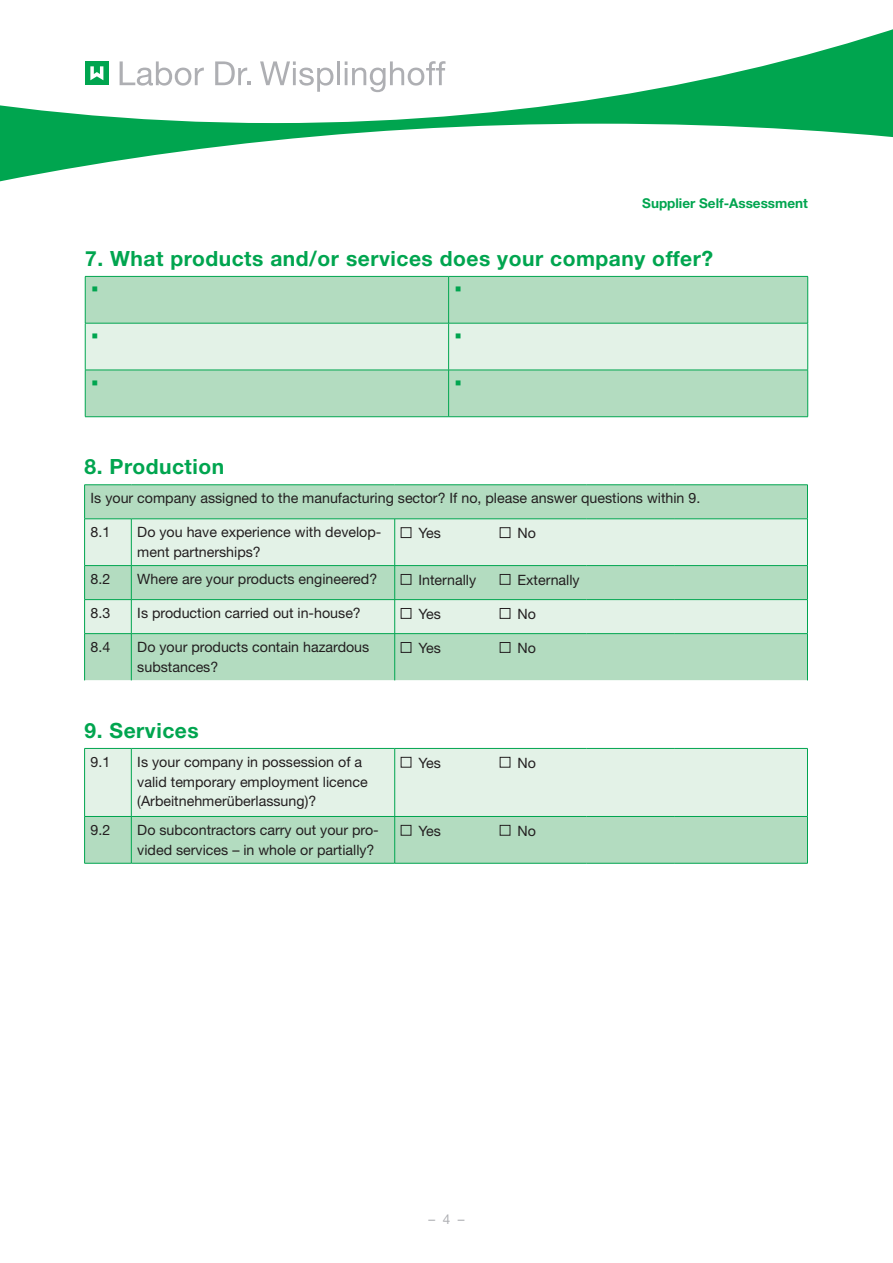
<style>
.page{position:relative;width:893px;height:1263px;background:#fff}
.page>*{position:absolute;margin:0;border:0;box-sizing:border-box;transform-origin:0 0}
.t1{font:700 21px "Helvetica Neue LT Std";letter-spacing:.025em;color:#00a54f}
.Body_mit_Linien{font:14.25px/19.5px "Helvetica Neue LT Std";color:#231f20}
.t2{font:700 13.5px "Helvetica Neue LT Std";color:#00a54f}
.t3{font:13.5px "Helvetica Neue LT Std";color:#aeafb3}
</style>
<div class="page">
<svg style="left:0;top:29px;width:893px;height:153px"></svg>
<div style="left:85px;top:61px;width:24px;height:24px;background:#00a54f"></div>
<svg style="left:90px;top:66px;width:13px;height:14px"></svg>
<svg style="left:120px;top:61px;width:84px;height:25px"></svg>
<svg style="left:215px;top:61px;width:36px;height:24px"></svg>
<svg style="left:260px;top:61px;width:73px;height:31px"></svg>
<hr style="left:337px;top:61px;width:3px;height:24px;background:#aeafb3">
<svg style="left:345px;top:61px;width:100px;height:31px"></svg>
<div style="left:85px;top:485px;width:722px;height:378px;background:#b3dcc0"></div>
<svg style="left:85px;top:519px;width:722px;height:297px;background:#d1e9d8"></svg>
<svg style="left:85px;top:680px;width:722px;height:68px"></svg>
<hr style="left:84px;top:484px;width:47px;height:1px;background:#00a54f">
<hr style="left:84px;top:485px;width:1px;height:34px;background:#00a54f">
<hr style="left:131px;top:484px;width:264px;height:1px;background:#00a54f">
<hr style="left:395px;top:484px;width:192px;height:1px;background:#00a54f">
<hr style="left:587px;top:484px;width:87px;height:1px;background:#00a54f">
<hr style="left:674px;top:484px;width:134px;height:1px;background:#00a54f">
<hr style="left:807px;top:485px;width:1px;height:34px;background:#00a54f">
<hr style="left:84px;top:518px;width:47px;height:1px;background:#00a54f">
<hr style="left:84px;top:519px;width:1px;height:46px;background:#00a54f">
<hr style="left:131px;top:518px;width:264px;height:1px;background:#00a54f">
<hr style="left:131px;top:519px;width:1px;height:46px;background:#00a54f">
<hr style="left:84px;top:565px;width:47px;height:1px;background:#00a54f">
<hr style="left:84px;top:566px;width:1px;height:33px;background:#00a54f">
<hr style="left:131px;top:565px;width:264px;height:1px;background:#00a54f">
<hr style="left:131px;top:566px;width:1px;height:33px;background:#00a54f">
<hr style="left:84px;top:599px;width:47px;height:1px;background:#00a54f">
<hr style="left:84px;top:600px;width:1px;height:33px;background:#00a54f">
<hr style="left:131px;top:599px;width:264px;height:1px;background:#00a54f">
<hr style="left:131px;top:600px;width:1px;height:33px;background:#00a54f">
<hr style="left:84px;top:633px;width:47px;height:1px;background:#00a54f">
<hr style="left:84px;top:634px;width:1px;height:46px;background:#00a54f">
<hr style="left:131px;top:633px;width:264px;height:1px;background:#00a54f">
<hr style="left:131px;top:634px;width:1px;height:46px;background:#00a54f">
<hr style="left:131px;top:749px;width:1px;height:67px;background:#00a54f">
<hr style="left:84px;top:816px;width:47px;height:1px;background:#00a54f">
<hr style="left:131px;top:816px;width:264px;height:1px;background:#00a54f">
<hr style="left:131px;top:817px;width:1px;height:46px;background:#00a54f">
<hr style="left:395px;top:518px;width:192px;height:1px;background:#00a54f">
<hr style="left:587px;top:518px;width:87px;height:1px;background:#00a54f">
<hr style="left:674px;top:518px;width:134px;height:1px;background:#00a54f">
<hr style="left:807px;top:519px;width:1px;height:46px;background:#00a54f">
<hr style="left:395px;top:565px;width:192px;height:1px;background:#00a54f">
<hr style="left:587px;top:565px;width:87px;height:1px;background:#00a54f">
<hr style="left:674px;top:565px;width:134px;height:1px;background:#00a54f">
<hr style="left:807px;top:566px;width:1px;height:33px;background:#00a54f">
<hr style="left:395px;top:599px;width:192px;height:1px;background:#00a54f">
<hr style="left:587px;top:599px;width:87px;height:1px;background:#00a54f">
<hr style="left:674px;top:599px;width:134px;height:1px;background:#00a54f">
<hr style="left:807px;top:600px;width:1px;height:33px;background:#00a54f">
<hr style="left:395px;top:633px;width:192px;height:1px;background:#00a54f">
<hr style="left:587px;top:633px;width:87px;height:1px;background:#00a54f">
<hr style="left:674px;top:633px;width:134px;height:1px;background:#00a54f">
<hr style="left:807px;top:634px;width:1px;height:46px;background:#00a54f">
<hr style="left:395px;top:816px;width:192px;height:1px;background:#00a54f">
<hr style="left:587px;top:816px;width:87px;height:1px;background:#00a54f">
<hr style="left:674px;top:816px;width:133px;height:1px;background:#00a54f">
<hr style="left:394px;top:519px;width:1px;height:46px;background:#00a54f">
<hr style="left:394px;top:566px;width:1px;height:33px;background:#00a54f">
<hr style="left:394px;top:600px;width:1px;height:33px;background:#00a54f">
<hr style="left:394px;top:634px;width:1px;height:46px;background:#00a54f">
<hr style="left:394px;top:749px;width:1px;height:67px;background:#00a54f">
<hr style="left:394px;top:817px;width:1px;height:46px;background:#00a54f">
<hr style="left:84px;top:748px;width:47px;height:1px;background:#00a54f">
<hr style="left:84px;top:749px;width:1px;height:67px;background:#00a54f">
<hr style="left:131px;top:748px;width:264px;height:1px;background:#00a54f">
<hr style="left:395px;top:748px;width:192px;height:1px;background:#00a54f">
<hr style="left:587px;top:748px;width:87px;height:1px;background:#00a54f">
<hr style="left:674px;top:748px;width:134px;height:1px;background:#00a54f">
<hr style="left:807px;top:749px;width:1px;height:67px;background:#00a54f">
<hr style="left:84px;top:817px;width:1px;height:46px;background:#00a54f">
<hr style="left:807px;top:816px;width:1px;height:47px;background:#00a54f">
<hr style="left:84px;top:863px;width:47px;height:1px;background:#00a54f">
<hr style="left:131px;top:863px;width:264px;height:1px;background:#00a54f">
<hr style="left:395px;top:863px;width:192px;height:1px;background:#00a54f">
<hr style="left:587px;top:863px;width:87px;height:1px;background:#00a54f">
<hr style="left:674px;top:863px;width:134px;height:1px;background:#00a54f">
<div style="left:401px;top:527px;width:10px;height:11px;border:1px solid #231f20"></div>
<div style="left:500px;top:527px;width:10px;height:11px;border:1px solid #231f20"></div>
<div style="left:401px;top:574px;width:10px;height:11px;border:1px solid #231f20"></div>
<div style="left:500px;top:574px;width:10px;height:11px;border:1px solid #231f20"></div>
<div style="left:401px;top:608px;width:10px;height:11px;border:1px solid #231f20"></div>
<div style="left:500px;top:608px;width:10px;height:11px;border:1px solid #231f20"></div>
<div style="left:401px;top:642px;width:10px;height:11px;border:1px solid #231f20"></div>
<div style="left:500px;top:642px;width:10px;height:11px;border:1px solid #231f20"></div>
<div style="left:401px;top:757px;width:10px;height:10px;border:1px solid #231f20"></div>
<div style="left:500px;top:757px;width:10px;height:10px;border:1px solid #231f20"></div>
<div style="left:401px;top:825px;width:10px;height:11px;border:1px solid #231f20"></div>
<div style="left:500px;top:825px;width:10px;height:11px;border:1px solid #231f20"></div>
<div style="left:86px;top:277px;width:721px;height:139px;background:#b3dcc0"></div>
<hr style="left:85px;top:276px;width:364px;height:1px;background:#00a54f">
<hr style="left:85px;top:277px;width:1px;height:46px;background:#00a54f">
<hr style="left:449px;top:276px;width:359px;height:1px;background:#00a54f">
<hr style="left:448px;top:277px;width:1px;height:46px;background:#00a54f">
<hr style="left:807px;top:277px;width:1px;height:46px;background:#00a54f">
<hr style="left:85px;top:370px;width:364px;height:1px;background:#00a54f">
<hr style="left:85px;top:370px;width:1px;height:47px;background:#00a54f">
<hr style="left:449px;top:370px;width:359px;height:1px;background:#00a54f">
<hr style="left:448px;top:370px;width:1px;height:47px;background:#00a54f">
<hr style="left:807px;top:370px;width:1px;height:47px;background:#00a54f">
<hr style="left:85px;top:416px;width:364px;height:1px;background:#00a54f">
<hr style="left:449px;top:416px;width:359px;height:1px;background:#00a54f">
<svg style="left:93px;top:287px;width:4px;height:4px"></svg>
<svg style="left:456px;top:287px;width:5px;height:4px"></svg>
<div style="left:85px;top:323px;width:723px;height:47px;background:#e3f2e7"></div>
<svg style="left:93px;top:380px;width:4px;height:5px"></svg>
<svg style="left:456px;top:380px;width:5px;height:5px"></svg>
<p class="t2" style="left:642px;top:195px;width:167px">Supplier Self-Assessment</p>
<p class="t1" style="left:85px;top:245px;width:629px">7. What products and/or services does your company offer?</p>
<p class="t1" style="left:85px;top:454px;width:141px">8. Production</p>
<p class="Body_mit_Linien" style="left:91px;top:488px;width:611px">Is your company assigned to the manufacturing sector? If no, please answer questions within 9.</p>
<p class="Body_mit_Linien" style="left:91px;top:522px;width:21px">8.1</p>
<p class="Body_mit_Linien" style="left:137px;top:522px;width:246px">Do you have experience with develop&shy;ment partnerships?</p>
<p class="Body_mit_Linien" style="left:418px;top:523px;width:24px">Yes</p>
<p class="Body_mit_Linien" style="left:517px;top:523px;width:20px">No</p>
<p class="Body_mit_Linien" style="left:91px;top:569px;width:21px">8.2</p>
<p class="Body_mit_Linien" style="left:137px;top:569px;width:241px">Where are your products engineered?</p>
<p class="Body_mit_Linien" style="left:418px;top:569px;width:59px">Internally</p>
<p class="Body_mit_Linien" style="left:517px;top:569px;width:64px">Externally</p>
<p class="Body_mit_Linien" style="left:91px;top:603px;width:21px">8.3</p>
<p class="Body_mit_Linien" style="left:137px;top:603px;width:225px">Is production carried out in-house?</p>
<p class="Body_mit_Linien" style="left:418px;top:604px;width:24px">Yes</p>
<p class="Body_mit_Linien" style="left:517px;top:604px;width:20px">No</p>
<p class="Body_mit_Linien" style="left:91px;top:637px;width:21px">8.4</p>
<p class="Body_mit_Linien" style="left:137px;top:637px;width:234px">Do your products contain hazardous substances?</p>
<p class="Body_mit_Linien" style="left:418px;top:638px;width:24px">Yes</p>
<p class="Body_mit_Linien" style="left:517px;top:638px;width:20px">No</p>
<p class="t1" style="left:85px;top:717px;width:116px">9. Services</p>
<p class="Body_mit_Linien" style="left:91px;top:752px;width:21px">9.1</p>
<p class="Body_mit_Linien" style="left:137px;top:752px;width:232px">Is your company in possession of a valid temporary employment licence (Arbeitnehmerüberlassung)?</p>
<p class="Body_mit_Linien" style="left:418px;top:752px;width:24px">Yes</p>
<p class="Body_mit_Linien" style="left:517px;top:752px;width:20px">No</p>
<p class="Body_mit_Linien" style="left:91px;top:820px;width:21px">9.2</p>
<p class="Body_mit_Linien" style="left:137px;top:820px;width:243px">Do subcontractors carry out your pro&shy;vided services – in whole or partially?</p>
<p class="Body_mit_Linien" style="left:418px;top:820px;width:24px">Yes</p>
<p class="Body_mit_Linien" style="left:517px;top:820px;width:20px">No</p>
<p class="t3" style="left:429px;top:1211px;width:37px">– 4 –</p>
</div>
